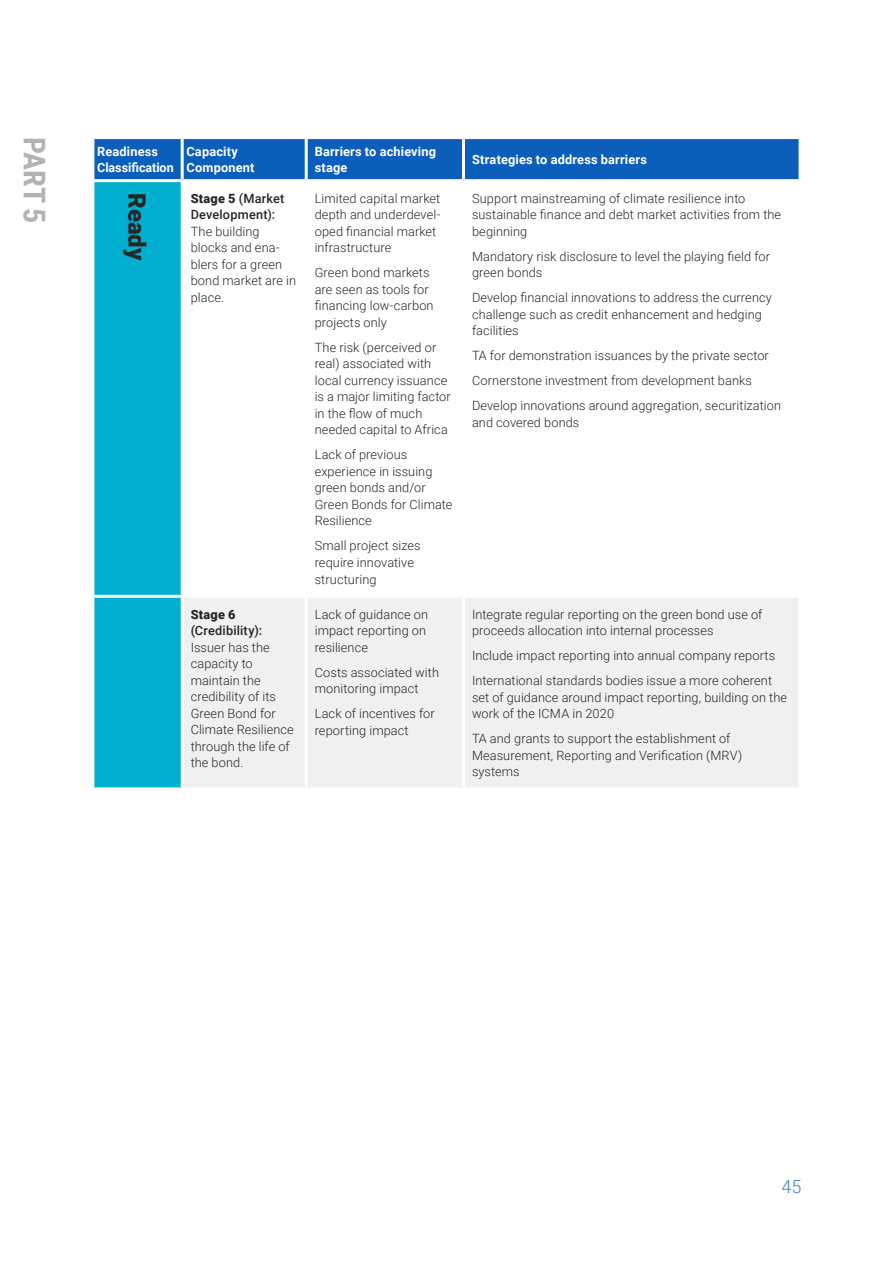
<style>
.page{position:relative;width:893px;height:1263px;background:#fff}
.page>*{position:absolute;margin:0;border:0;box-sizing:border-box;transform-origin:0 0}
.t1{font:700 30px "Roboto Condensed";color:#b3b3b3}
.t2{font:900 24px "Roboto";color:#262626}
.t3{font:300 18px "Roboto";color:#3c7fc8}
.t4{font:300 12.75px/16.5px "Roboto";letter-spacing:.01em;color:#262626}
.t5{font:700 12.75px/16.5px "Roboto";letter-spacing:.015em;color:#fff}
.t6{font:500 12.75px/16.5px "Roboto";letter-spacing:.015em;color:#262626}
.t7{font:900 12.75px "Roboto";letter-spacing:.015em;color:#262626}
.s1{font-weight:900}
</style>
<div class="page">
<div style="left:94px;top:139px;width:704px;height:40px;background:#0b5fba"></div>
<div style="left:94px;top:182px;width:87px;height:605px;background:#00b0ce"></div>
<div style="left:184px;top:598px;width:614px;height:189px;background:#f0f0f0"></div>
<hr style="left:181px;top:139px;width:3px;height:40px;background:#fff">
<hr style="left:305px;top:139px;width:3px;height:40px;background:#fff">
<hr style="left:462px;top:139px;width:3px;height:40px;background:#fff">
<hr style="left:91px;top:595px;width:91px;height:3px;background:#fff">
<hr style="left:305px;top:598px;width:3px;height:189px;background:#fff">
<hr style="left:462px;top:598px;width:3px;height:189px;background:#fff">
<h1 class="t1" style="left:56px;top:137px;width:88px;rotate:90deg">PART 5</h1>
<p class="t5" style="left:97px;top:142px;width:78px">Readiness<br>Classification</p>
<p class="t5" style="left:186px;top:142px;width:70px">Capacity<br>Component</p>
<p class="t5" style="left:315px;top:142px;width:123px">Barriers to achieving stage</p>
<p class="t5" style="left:472px;top:151px;width:176px">Strategies to address barriers</p>
<h2 class="t2" style="left:154px;top:193px;width:69px;rotate:90deg">Ready</h2>
<p class="t6" style="left:191px;top:190px;width:95px"><span class="s1">Stage 5</span> (Market<br>Development):</p>
<p class="t4" style="left:472px;top:190px;width:311px">Support mainstreaming of climate resilience into sustainable finance and debt market activities from the beginning</p>
<p class="t4" style="left:472px;top:248px;width:299px">Mandatory risk disclosure to level the playing field for green bonds</p>
<p class="t4" style="left:472px;top:289px;width:301px">Develop financial innovations to address the currency challenge such as credit enhancement and hedging facilities</p>
<p class="t4" style="left:472px;top:343px;width:310px;line-height:25px">TA for demonstration issuances by the private sector<br>Cornerstone investment from development banks<br>Develop innovations around aggregation, securitization</p>
<p class="t4" style="left:472px;top:414px;width:109px">and covered bonds</p>
<p class="t4" style="left:315px;top:190px;width:127px">Limited capital market depth and underdevel&shy;oped financial market infrastructure</p>
<p class="t4" style="left:315px;top:264px;width:120px">Green bond markets are seen as tools for financing low-carbon projects only</p>
<p class="t4" style="left:315px;top:339px;width:138px">The risk (perceived or real) associated with local currency issuance is a major limiting factor in the flow of much needed capital to Africa</p>
<p class="t4" style="left:315px;top:446px;width:139px">Lack of previous experience in issuing green bonds and/or<br>Green Bonds for Climate<br>Resilience</p>
<p class="t4" style="left:315px;top:537px;width:107px">Small project sizes require innovative structuring</p>
<p class="t4" style="left:191px;top:223px;width:107px">The building blocks and ena&shy;blers for a green bond market are in place.</p>
<p class="t7" style="left:191px;top:605px;width:46px">Stage 6</p>
<p class="t6" style="left:191px;top:622px;width:73px">(Credibility):</p>
<p class="t4" style="left:191px;top:638px;width:105px">Issuer has the capacity to maintain the credibility of its<br>Green Bond for<br>Climate Resilience through the life of the bond.</p>
<p class="t4" style="left:315px;top:605px;width:115px">Lack of guidance on impact reporting on resilience</p>
<p class="t4" style="left:315px;top:663px;width:126px">Costs associated with monitoring impact</p>
<p class="t4" style="left:315px;top:705px;width:122px">Lack of incentives for reporting impact</p>
<p class="t4" style="left:472px;top:605px;width:292px">Integrate regular reporting on the green bond use of proceeds allocation into internal processes</p>
<p class="t4" style="left:472px;top:642px;width:305px;line-height:25px">Include impact reporting into annual company reports<br>International standards bodies issue a more coherent</p>
<p class="t4" style="left:472px;top:688px;width:317px">set of guidance around impact reporting, building on the work of the ICMA in 2020</p>
<p class="t4" style="left:472px;top:730px;width:272px">TA and grants to support the establishment of<br>Measurement, Reporting and Verification (MRV) systems</p>
<h3 class="t3" style="left:781px;top:1173px;width:22px">45</h3>
</div>
